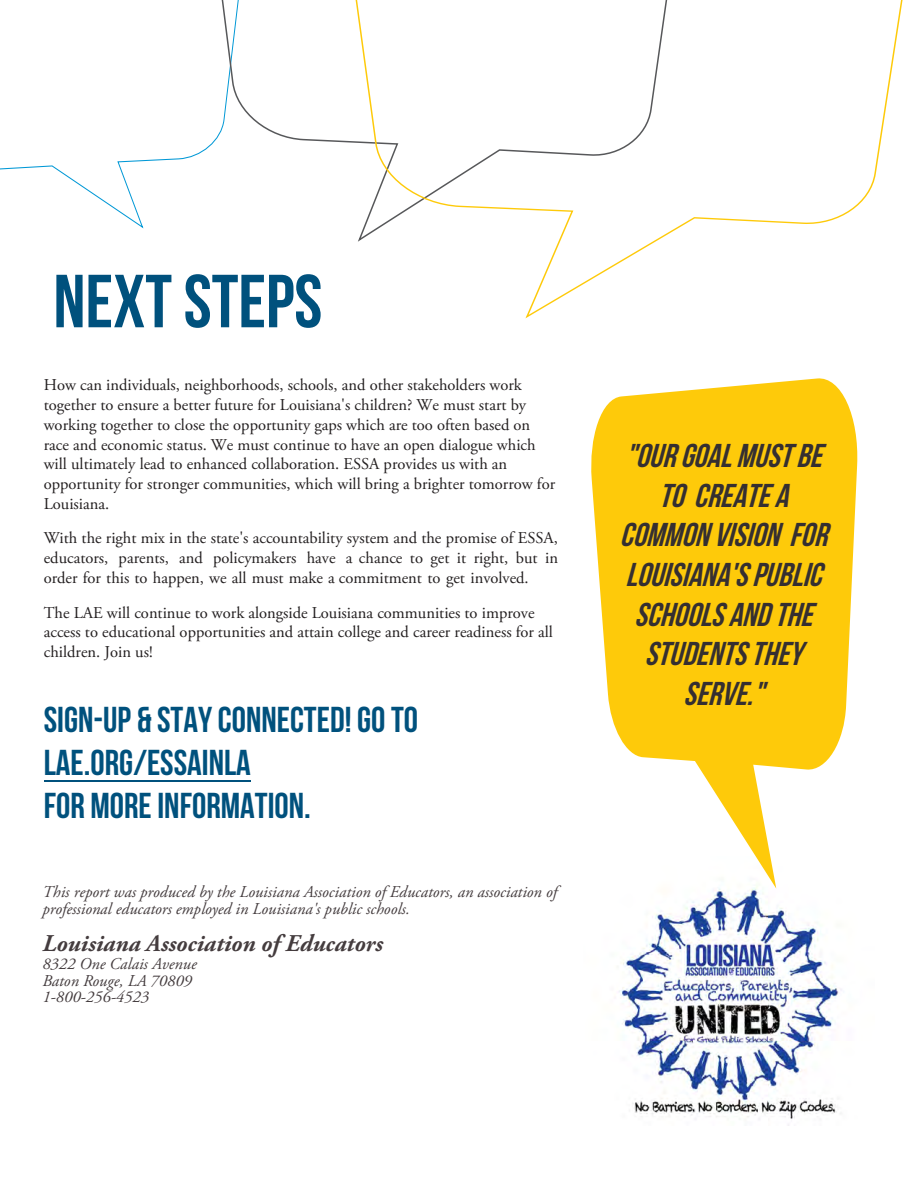
<style>
.page{position:relative;width:918px;height:1188px;background:#fff}
.page>*{position:absolute;margin:0;border:0;box-sizing:border-box;transform-origin:0 0}
.heading{font:75px "Bebas Neue";color:#00517d}
.heading-2{font:36px/43.2px "Bebas Neue";color:#00517d}
.t1{font:italic 33px/39.6px "Bebas Neue";color:#352f31;text-align:center}
.t2{font:italic 700 24px "Adobe Garamond Pro";color:#443c3e}
.heading-3{font:16.5px/19.8px "Adobe Garamond Pro";color:#231f20}
.t3{font:italic 16.5px/16.4px "Adobe Garamond Pro";color:#443c3e}
</style>
<div class="page">
<svg style="left:0;top:150px;width:203px;height:79px"></svg>
<svg style="left:203px;top:0;width:138px;height:152px"></svg>
<svg style="left:341px;top:0;width:562px;height:319px"></svg>
<img style="left:619px;top:895px;width:223px;height:230px">
<svg style="left:591px;top:378px;width:267px;height:517px;fill:#feca0a"></svg>
<hr style="left:44px;top:781px;width:206px;height:1px;background:#00517d">
<p class="heading" style="left:53px;top:260px;width:270px">NEXT STEPS</p>
<p class="heading-3" style="left:44px;top:376px;width:513px">How can individuals, neighborhoods, schools, and other stakeholders work together to ensure a better future for Louisiana's children? We must start by working together to close the opportunity gaps which are too often based on race and economic status. We must continue to have an open dialogue which will ultimately lead to enhanced collaboration. ESSA provides us with an opportunity for stronger communities, which will bring a brighter tomorrow for Louisiana.</p>
<p class="heading-3" style="left:44px;top:529px;width:516px;text-align:justify">With the right mix in the state's accountability system and the promise of ESSA, educators, parents, and policymakers have a chance to get it right, but in order for this to happen, we all must make a commitment to get involved.</p>
<p class="heading-3" style="left:44px;top:603px;width:511px">The LAE will continue to work alongside Louisiana communities to improve access to educational opportunities and attain college and career readiness for all children. Join us!</p>
<p class="heading-2" style="left:44px;top:697px;width:376px">SIGN-UP &amp; STAY CONNECTED!GO TO<br>LAE.ORG/ESSAINLA<br>FOR MORE INFORMATION.</p>
<p class="t3" style="left:42px;top:884px;width:516px">This report was produced by the Louisiana Association of Educators, an association of professional educators employed in Louisiana's public schools.</p>
<h3 class="t2" style="left:42px;top:929px;width:342px">Louisiana Association of Educators</h3>
<p class="t3" style="left:42px;top:956px;width:156px">8322 One Calais Avenue<br>Baton Rouge, LA 70809<br>1-800-256-4523</p>
<h3 class="t1" style="left:620px;top:436px;width:218px">"OURGOALMUSTBE<br>TOCREATEA<br>COMMONVISIONFOR<br>LOUISIANA'SPUBLIC<br>SCHOOLSANDTHE<br>STUDENTSTHEY<br>SERVE."</h3>
</div>
